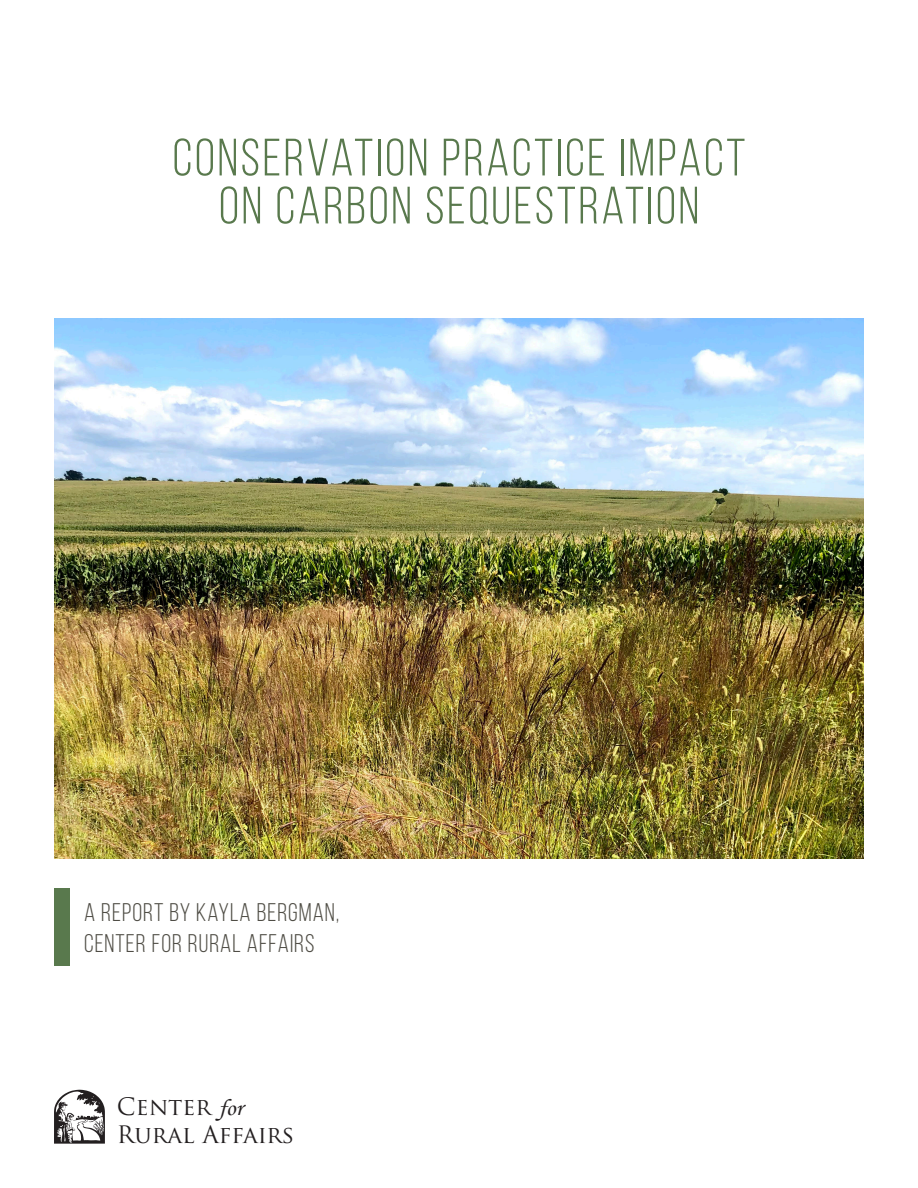
<style>
.page{position:relative;width:918px;height:1188px;background:#fff}
.page>*{position:absolute;margin:0;border:0;box-sizing:border-box;transform-origin:0 0}
.Section_Title{font:52.5px "Bebas Neue";letter-spacing:.05em;color:#59794d}
.t1{font:25.5px "Bebas Neue";letter-spacing:.04em;color:#4f4d45}
.t2{font:23.4px/28px "Trajan Pro";color:#231f20}
.s1{font-family:"Monotype Corsiva"}
</style>
<div class="page">
<img style="left:54px;top:318px;width:810px;height:540px">
<div style="left:54px;top:888px;width:15px;height:78px;background:#59794d"></div>
<svg style="left:54px;top:1090px;width:51px;height:54px"></svg>
<p class="Section_Title" style="left:173px;top:129px;width:574px">CONSERVATION PRACTICE IMPACT</p>
<p class="Section_Title" style="left:219px;top:177px;width:482px">ON CARBON SEQUESTRATION</p>
<p class="t1" style="left:84px;top:899px;width:257px">A REPORT BY KAYLA BERGMAN,</p>
<p class="t1" style="left:84px;top:930px;width:232px">CENTER FOR RURAL AFFAIRS</p>
<p class="t2" style="left:117px;top:1093px;width:179px">Center <span class="s1">for<br></span>Rural Affairs</p>
</div>
